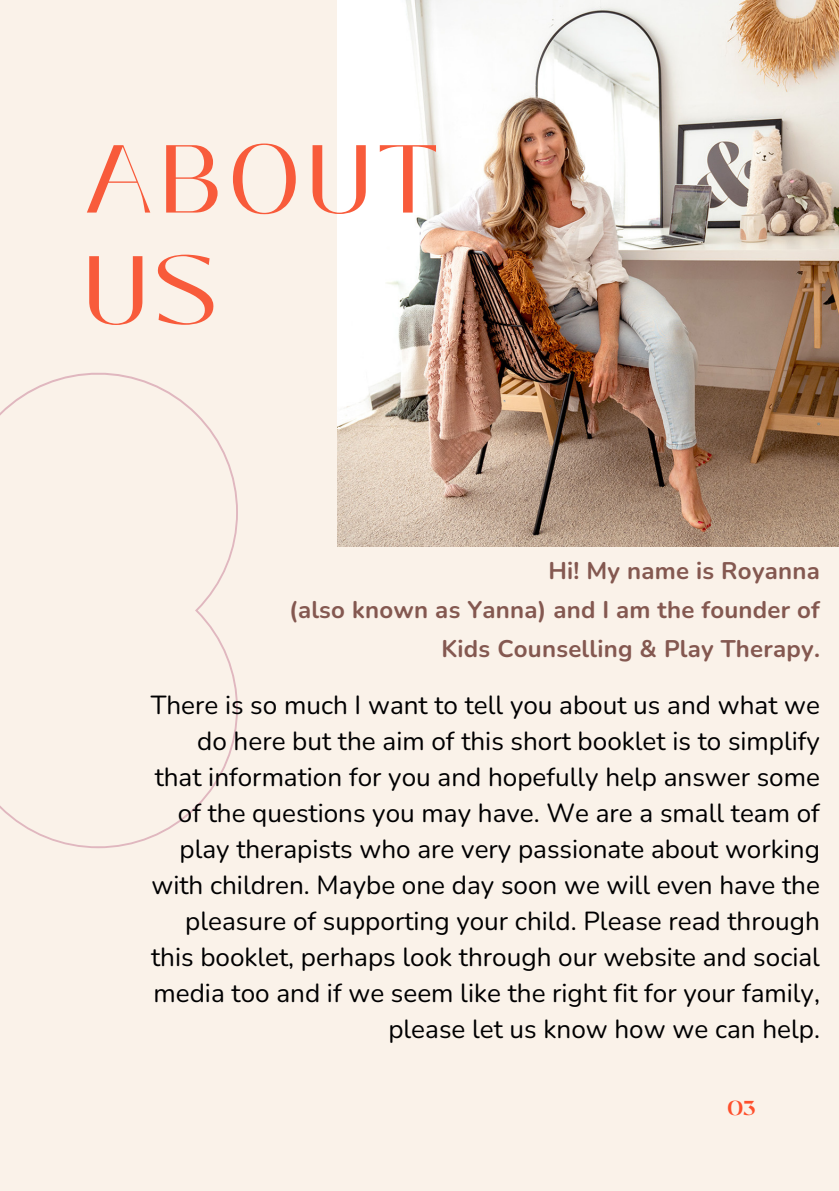
<style>
.page{position:relative;width:839px;height:1191px;background:#fff}
.page>*{position:absolute;margin:0;border:0;box-sizing:border-box;transform-origin:0 0}
.t1{font:96px "Black Mango";letter-spacing:.07em;color:#f85b3b}
.t2{font:26px/36px "Nunito";color:#000001;text-align:right}
.t3{font:700 24px "Nunito";letter-spacing:.01em;color:#845850}
.t4{font:700 20px "Black Mango";color:#fe502d}
</style>
<div class="page">
<div style="left:0;top:0;width:838px;height:1191px;background:#faf2e9"></div>
<img style="left:337px;top:0;width:501px;height:547px">
<svg style="left:0;top:372px;width:238px;height:477px"></svg>
<p class="t1" style="left:84px;top:107px;width:355px">ABOUT</p>
<p class="t1" style="left:84px;top:218px;width:136px">US</p>
<p class="t3" style="left:548px;top:555px;width:273px">Hi! My name is Royanna</p>
<p class="t3" style="left:289px;top:594px;width:532px">(also known as Yanna) and I am the founder of</p>
<p class="t3" style="left:441px;top:633px;width:380px">Kids Counselling &amp; Play Therapy.</p>
<p class="t2" style="left:151px;top:687px;width:670px">There is so much I want to tell you about us and what we do here but the aim of this short booklet is to simplify that information for you and hopefully help answer some of the questions you may have. We are a small team of play therapists who are very passionate about working with children. Maybe one day soon we will even have the pleasure of supporting your child. Please read through this booklet, perhaps look through our website and social media too and if we seem like the right fit for your family, please let us know how we can help.</p>
<p class="t4" style="left:727px;top:1093px;width:29px">03</p>
</div>
